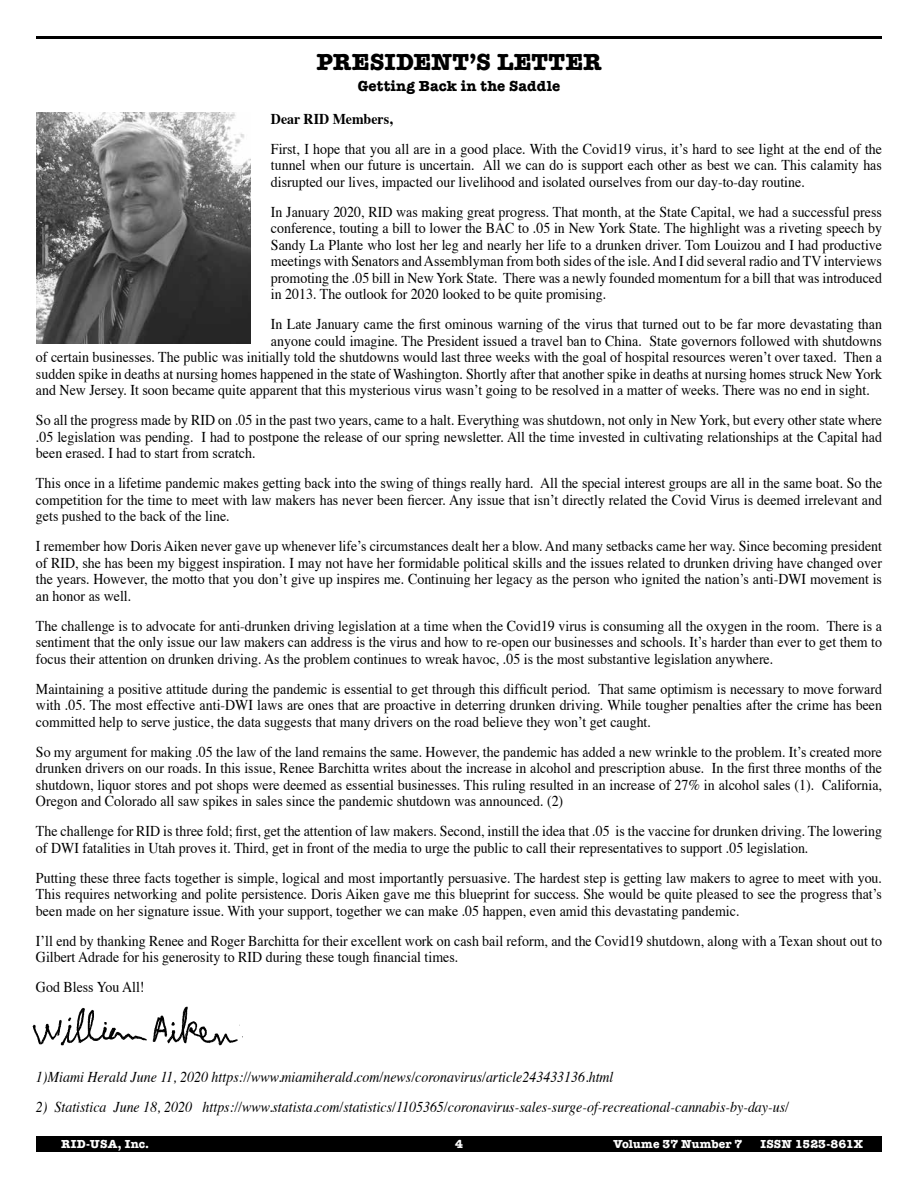
<style>
.page{position:relative;width:918px;height:1188px;background:#fff}
.page>*{position:absolute;margin:0;border:0;box-sizing:border-box;transform-origin:0 0}
.t1{font:700 24px "American Typewriter";color:#000}
.t2{font:15px/16.5px "Times";color:#000;text-align:justify;scale:.93 1}
.t3{font:italic 15px "Times";color:#000;scale:.93 1}
.t4{font:700 15px "American Typewriter";letter-spacing:.015em;color:#000}
.t5{font:700 15px "Times";color:#000;scale:.93 1}
.t6{font:700 12px "American Typewriter";letter-spacing:.01em;color:#fff}
</style>
<div class="page">
<div style="left:36px;top:1136px;width:846px;height:16px;background:#000"></div>
<hr style="left:36px;top:36px;width:846px;height:3px;background:#000">
<img style="left:36px;top:113px;width:215px;height:231px">
<img style="left:32px;top:1006px;width:211px;height:40px">
<h1 class="t1" style="left:316px;top:42px;width:287px">PRESIDENT’S LETTER</h1>
<p class="t4" style="left:358px;top:73px;width:204px">Getting Back in the Saddle</p>
<p class="t5" style="left:271px;top:104px;width:132px">Dear RID Members,</p>
<p class="t2" style="left:271px;top:139px;width:659px">First, I hope that you all are in a good place. With the Covid19 virus, it’s hard to see light at the end of the tunnel when our future is uncertain. All we can do is support each other as best we can. This calamity has disrupted our lives, impacted our livelihood and isolated ourselves from our day-to-day routine.</p>
<p class="t2" style="left:271px;top:202px;width:659px">In January 2020, RID was making great progress. That month, at the State Capital, we had a successful press conference, touting a bill to lower the BAC to .05 in New York State. The highlight was a riveting speech by Sandy La Plante who lost her leg and nearly her life to a drunken driver. Tom Louizou and I had productive meetings with Senators and Assemblyman from both sides of the isle. And I did several radio and TV interviews promoting the .05 bill in New York State. There was a newly founded momentum for a bill that was introduced in 2013. The outlook for 2020 looked to be quite promising.</p>
<p class="t2" style="left:271px;top:315px;width:659px">In Late January came the first ominous warning of the virus that turned out to be far more devastating than</p>
<p class="t2" style="left:271px;top:331px;width:659px">anyone could imagine. The President issued a travel ban to China. State governors followed with shutdowns</p>
<p class="t2" style="left:36px;top:348px;width:911px">of certain businesses. The public was initially told the shutdowns would last three weeks with the goal of hospital resources weren’t over taxed. Then a</p>
<p class="t2" style="left:36px;top:364px;width:911px">sudden spike in deaths at nursing homes happened in the state of Washington. Shortly after that another spike in deaths at nursing homes struck New York</p>
<p class="t2" style="left:36px;top:381px;width:898px">and New Jersey. It soon became quite apparent that this mysterious virus wasn’t going to be resolved in a matter of weeks. There was no end in sight.</p>
<p class="t2" style="left:36px;top:411px;width:911px">So all the progress made by RID on .05 in the past two years, came to a halt. Everything was shutdown, not only in New York, but every other state where .05 legislation was pending. I had to postpone the release of our spring newsletter. All the time invested in cultivating relationships at the Capital had been erased. I had to start from scratch.</p>
<p class="t2" style="left:36px;top:474px;width:911px">This once in a lifetime pandemic makes getting back into the swing of things really hard. All the special interest groups are all in the same boat. So the competition for the time to meet with law makers has never been fiercer. Any issue that isn’t directly related the Covid Virus is deemed irrelevant and gets pushed to the back of the line.</p>
<p class="t2" style="left:36px;top:537px;width:911px">I remember how Doris Aiken never gave up whenever life’s circumstances dealt her a blow. And many setbacks came her way. Since becoming president of RID, she has been my biggest inspiration. I may not have her formidable political skills and the issues related to drunken driving have changed over the years. However, the motto that you don’t give up inspires me. Continuing her legacy as the person who ignited the nation’s anti-DWI movement is an honor as well.</p>
<p class="t2" style="left:36px;top:616px;width:911px">The challenge is to advocate for anti-drunken driving legislation at a time when the Covid19 virus is consuming all the oxygen in the room. There is a sentiment that the only issue our law makers can address is the virus and how to re-open our businesses and schools. It’s harder than ever to get them to focus their attention on drunken driving. As the problem continues to wreak havoc, .05 is the most substantive legislation anywhere.</p>
<p class="t2" style="left:36px;top:679px;width:911px">Maintaining a positive attitude during the pandemic is essential to get through this difficult period. That same optimism is necessary to move forward with .05. The most effective anti-DWI laws are ones that are proactive in deterring drunken driving. While tougher penalties after the crime has been committed help to serve justice, the data suggests that many drivers on the road believe they won’t get caught.</p>
<p class="t2" style="left:36px;top:742px;width:911px">So my argument for making .05 the law of the land remains the same. However, the pandemic has added a new wrinkle to the problem. It’s created more drunken drivers on our roads. In this issue, Renee Barchitta writes about the increase in alcohol and prescription abuse. In the first three months of the shutdown, liquor stores and pot shops were deemed as essential businesses. This ruling resulted in an increase of 27% in alcohol sales (1). California, Oregon and Colorado all saw spikes in sales since the pandemic shutdown was announced. (2)</p>
<p class="t2" style="left:36px;top:822px;width:911px">The challenge for RID is three fold; first, get the attention of law makers. Second, instill the idea that .05 is the vaccine for drunken driving. The lowering of DWI fatalities in Utah proves it. Third, get in front of the media to urge the public to call their representatives to support .05 legislation.</p>
<p class="t2" style="left:36px;top:868px;width:911px">Putting these three facts together is simple, logical and most importantly persuasive. The hardest step is getting law makers to agree to meet with you.<br>This requires networking and polite persistence. Doris Aiken gave me this blueprint for success. She would be quite pleased to see the progress that’s been made on her signature issue. With your support, together we can make .05 happen, even amid this devastating pandemic.</p>
<p class="t2" style="left:36px;top:931px;width:911px">I’ll end by thanking Renee and Roger Barchitta for their excellent work on cash bail reform, and the Covid19 shutdown, along with a Texan shout out to<br>Gilbert Adrade for his generosity to RID during these tough financial times.</p>
<p class="t2" style="left:36px;top:978px;width:118px">God Bless You All!</p>
<p class="t3" style="left:36px;top:1064px;width:622px">1)Miami Herald June 11, 2020 https://www.miamiherald.com/news/coronavirus/article243433136.html</p>
<p class="t3" style="left:36px;top:1094px;width:811px">2) Statistica June 18, 2020 https://www.statista.com/statistics/1105365/coronavirus-sales-surge-of-recreational-cannabis-by-day-us/</p>
<p class="t6" style="left:61px;top:1134px;width:90px">RID-USA, Inc.</p>
<p class="t6" style="left:455px;top:1134px;width:9px">4</p>
<p class="t6" style="left:613px;top:1134px;width:131px">Volume 37 Number 7</p>
<p class="t6" style="left:760px;top:1134px;width:104px">ISSN 1523-861X</p>
</div>
